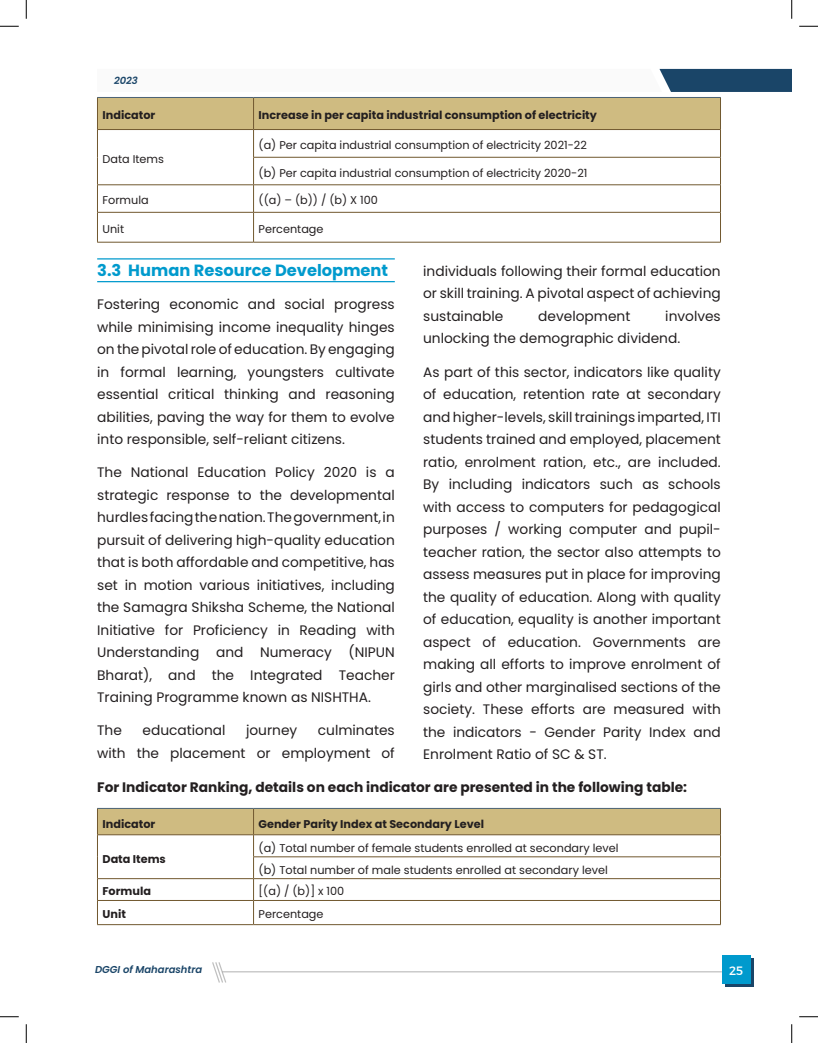
<style>
.page{position:relative;width:818px;height:1043px;background:#fff}
.page>*{position:absolute;margin:0;border:0;box-sizing:border-box;transform-origin:0 0}
.sub_head1{font:700 16.25px "Poppins";color:#009acd}
.t1{font:13.75px/22.5px "Poppins";color:#231f20;text-align:justify}
.t2{font:700 13.75px "Poppins";color:#231f20}
.t3{font:12.12px "Montserrat";color:#fff}
.Table_Text{font:11.25px "Poppins";color:#231f20}
.t4{font:700 11.25px "Poppins";color:#231f20}
.t5{font:italic 600 10px "Poppins";color:#1a4568}
</style>
<div class="page">
<hr style="left:222px;top:971px;width:499px;height:1px;background:#808080">
<svg style="left:725px;top:958px;width:28px;height:28px"></svg>
<div style="left:721px;top:955px;width:29px;height:29px;background:#009acd"></div>
<svg style="left:212px;top:962px;width:15px;height:21px"></svg>
<hr style="left:97px;top:242px;width:156px;height:1px;background:#71582f">
<hr style="left:253px;top:242px;width:467px;height:1px;background:#71582f">
<svg style="left:97px;top:69px;width:694px;height:173px"></svg>
<hr style="left:97px;top:184px;width:156px;height:1px;background:#71582f">
<hr style="left:97px;top:281px;width:298px;height:1px;background:#009acd">
<hr style="left:97px;top:258px;width:298px;height:1px;background:#009acd">
<hr style="left:97px;top:924px;width:156px;height:1px;background:#71582f">
<hr style="left:253px;top:924px;width:467px;height:1px;background:#71582f">
<svg style="left:97px;top:808px;width:624px;height:116px"></svg>
<hr style="left:97px;top:878px;width:156px;height:1px;background:#71582f">
<svg style="left:0;top:25px;width:19px;height:2px"></svg>
<svg style="left:799px;top:25px;width:19px;height:2px"></svg>
<svg style="left:0;top:1016px;width:19px;height:1px"></svg>
<svg style="left:799px;top:1016px;width:19px;height:1px"></svg>
<svg style="left:25px;top:0;width:2px;height:19px"></svg>
<svg style="left:25px;top:1024px;width:2px;height:18px"></svg>
<svg style="left:791px;top:0;width:1px;height:19px"></svg>
<svg style="left:791px;top:1024px;width:1px;height:18px"></svg>
<p class="t5" style="left:114px;top:74px;width:25px">2023</p>
<p class="t4" style="left:102px;top:109px;width:54px">Indicator</p>
<p class="t4" style="left:258px;top:109px;width:340px">Increase in per capita industrial consumption of electricity</p>
<p class="Table_Text" style="left:102px;top:153px;width:63px">Data Items</p>
<p class="Table_Text" style="left:258px;top:139px;width:330px">(a) Per capita industrial consumption of electricity 2021-22</p>
<p class="Table_Text" style="left:258px;top:166px;width:330px">(b) Per capita industrial consumption of electricity 2020-21</p>
<p class="Table_Text" style="left:102px;top:194px;width:48px">Formula</p>
<p class="Table_Text" style="left:258px;top:194px;width:121px">((a) – (b)) / (b) X 100</p>
<p class="Table_Text" style="left:102px;top:223px;width:23px">Unit</p>
<p class="Table_Text" style="left:258px;top:223px;width:66px">Percentage</p>
<p class="sub_head1" style="left:97px;top:261px;width:292px">3.3 Human Resource Development</p>
<p class="t1" style="left:97px;top:293px;width:299px">Fostering economic and social progress while minimising income inequality hinges on the pivotal role of education. By engaging in formal learning, youngsters cultivate essential critical thinking and reasoning abilities, paving the way for them to evolve into responsible, self-reliant citizens.</p>
<p class="t1" style="left:97px;top:461px;width:299px">The National Education Policy 2020 is a strategic response to the developmental hurdles facing the nation. The government, in pursuit of delivering high-quality education that is both affordable and competitive, has set in motion various initiatives, including the Samagra Shiksha Scheme, the National Initiative for Proficiency in Reading with Understanding and Numeracy (NIPUN Bharat), and the Integrated Teacher Training Programme known as NISHTHA.</p>
<p class="t1" style="left:97px;top:719px;width:26px">The</p>
<p class="t1" style="left:142px;top:719px;width:84px">educational</p>
<p class="t1" style="left:246px;top:719px;width:53px">journey</p>
<p class="t1" style="left:423px;top:260px;width:299px">individuals following their formal education or skill training. A pivotal aspect of achieving sustainable</p>
<p class="t1" style="left:423px;top:305px;width:299px;text-indent:242px">involves unlocking the demographic dividend.</p>
<p class="t1" style="left:423px;top:360px;width:299px">As part of this sector, indicators like quality of education, retention rate at secondary and higher-levels, skill trainings imparted, ITI students trained and employed, placement ratio, enrolment ration, etc., are included.<br>By including indicators such as schools with access to computers for pedagogical purposes / working computer and pupil&shy;teacher ration, the sector also attempts to assess measures put in place for improving the quality of education. Along with quality of education, equality is another important aspect of education. Governments are making all efforts to improve enrolment of girls and other marginalised sections of the society. These efforts are measured with the indicators - Gender Parity Index and Enrolment Ratio of SC &amp; ST.</p>
<p class="t2" style="left:97px;top:779px;width:591px">For Indicator Ranking, details on each indicator are presented in the following table:</p>
<p class="t4" style="left:102px;top:817px;width:54px">Indicator</p>
<p class="t4" style="left:258px;top:817px;width:227px">Gender Parity Index at Secondary Level</p>
<p class="t4" style="left:102px;top:852px;width:65px">Data Items</p>
<p class="t1" style="left:538px;top:305px;width:94px">development</p>
<p class="t1" style="left:97px;top:719px;width:299px;text-align:right">culminates<br>with the placement or employment of</p>
<p class="Table_Text" style="left:258px;top:841px;width:361px">(a) Total number of female students enrolled at secondary level</p>
<p class="Table_Text" style="left:258px;top:863px;width:351px">(b) Total number of male students enrolled at secondary level</p>
<p class="t4" style="left:102px;top:885px;width:50px">Formula</p>
<p class="Table_Text" style="left:258px;top:885px;width:87px">[(a) / (b)] x 100</p>
<p class="t4" style="left:102px;top:908px;width:25px">Unit</p>
<p class="Table_Text" style="left:258px;top:908px;width:66px">Percentage</p>
<p class="t5" style="left:95px;top:963px;width:109px">DGGI of Maharashtra</p>
<p class="t3" style="left:729px;top:962px;width:16px">25</p>
</div>
